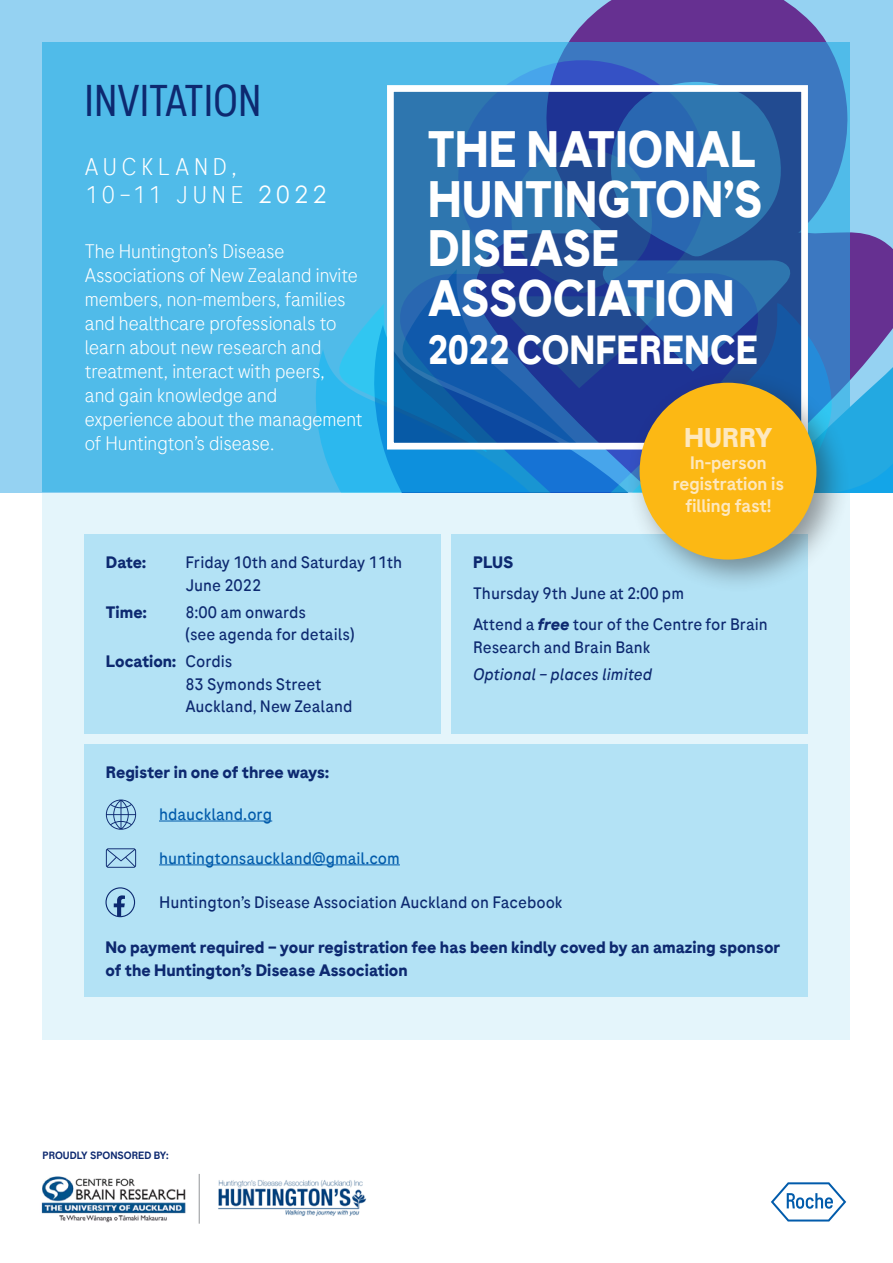
<style>
.page{position:relative;width:893px;height:1263px;background:#fff}
.page>*{position:absolute;margin:0;border:0;box-sizing:border-box;transform-origin:0 0}
.t1{font:500 51px/49.5px "Roche Sans";color:#fff;scale:.9 1}
.t2{font:44.25px "Roche Sans Condensed";color:#0d2970}
.t3{font:500 40.5px "Roche Sans";color:#fff;scale:.9 1}
.t4{font:500 27px "Roche Sans";color:#fee8bf}
.Subhead{font:300 24px "Roche Sans";letter-spacing:.205em;color:#fff}
.t5{font:300 19.5px/24px "Roche Sans";color:#fff}
.t6{font:500 18px/21.6px "Roche Sans";color:#fee8bf;text-align:center}
.t7{font:16.5px/22.6px "Roche Sans";color:#0d2970}
.t8{font:700 16.5px/22.6px "Roche Sans";color:#0d2970}
.t9{font:16.5px "Roche Sans";color:#015bab}
.t10{font:italic 16.5px "Roche Sans";color:#0d2970}
.t11{font:300 10.5px "Roche Sans";color:#0d2970}
.s1{font-family:"Century Gothic Std";font-weight:400}
.s2{font-weight:700}
.s3{font-weight:700;font-style:italic}
</style>
<div class="page">
<div style="left:0;top:0;width:893px;height:492px;background:#95d2f2"></div>
<svg style="left:470px;top:0;width:423px;height:269px"></svg>
<img style="left:41px;top:1176px;width:145px;height:47px">
<img style="left:218px;top:1180px;width:149px;height:36px">
<svg style="left:771px;top:1182px;width:75px;height:39px"></svg>
<hr style="left:199px;top:1174px;width:1px;height:50px;background:#939598">
<div style="left:43px;top:43px;width:807px;height:449px;background:#50bbe9"></div>
<svg style="left:312px;top:269px;width:581px;height:223px;background:#3e9ed9"></svg>
<svg style="left:395px;top:46px;width:363px;height:446px;background:#328dd6"></svg>
<svg style="left:395px;top:93px;width:405px;height:348px;background:#245ca4"></svg>
<div style="left:43px;top:492px;width:807px;height:548px;background:#e4f5fb"></div>
<div style="left:85px;top:535px;width:356px;height:199px;background:#b3e2f5"></div>
<div style="left:85px;top:744px;width:723px;height:253px;background:#b3e2f5"></div>
<div style="left:452px;top:535px;width:356px;height:199px;background:#b3e2f5"></div>
<div style="left:387px;top:85px;width:421px;height:364px;border:7px solid #fff"></div>
<hr style="left:159px;top:820px;width:113px;height:1px;background:#015bab">
<hr style="left:159px;top:864px;width:241px;height:1px;background:#015bab">
<svg style="left:106px;top:848px;width:30px;height:20px"></svg>
<svg style="left:106px;top:799px;width:30px;height:31px"></svg>
<div style="left:105px;top:887px;width:30px;height:30px;border:1px solid #0d2970;border-radius:50%"></div>
<svg style="left:114px;top:895px;width:11px;height:22px"></svg>
<div style="left:627px;top:370px;width:223px;height:223px;background:#231f20;opacity:.45"></div>
<div style="left:640px;top:383px;width:176px;height:176px;background:#fcb814;border-radius:50%"></div>
<p class="t2" style="left:85px;top:73px;width:178px">INVITATION</p>
<p class="Subhead" style="left:85px;top:151px;width:154px">AUCKLAND,</p>
<p class="Subhead" style="left:85px;top:180px;width:243px">10–11 JUNE <span class="s1">2022</span></p>
<p class="t5" style="left:85px;top:238px;width:279px">The Huntington’s Disease<br>Associations of New Zealand invite members, non-members, families and healthcare professionals to learn about new research and treatment, interact with peers,<br>and gain knowledge and experience about the management of Huntington’s disease.</p>
<p class="t8" style="left:106px;top:551px;width:42px">Date:</p>
<p class="t7" style="left:185px;top:551px;width:218px">Friday 10th and Saturday 11th<br>June 2022</p>
<p class="t8" style="left:106px;top:600px;width:42px">Time:</p>
<p class="t7" style="left:185px;top:600px;width:171px">8:00 am onwards<br>(see agenda for details)</p>
<p class="t7" style="left:185px;top:650px;width:169px;text-indent:-80px"><span class="s2">Location:</span> Cordis<br>83 Symonds Street<br>Auckland, New Zealand</p>
<p class="t8" style="left:106px;top:761px;width:225px">Register in one of three ways:</p>
<p class="t1" style="left:428px;top:124px;width:373px">THE NATIONAL<br>HUNTINGTON’S<br>DISEASE<br>ASSOCIATION</p>
<p class="t3" style="left:428px;top:325px;width:369px">2022 CONFERENCE</p>
<p class="t4" style="left:684px;top:421px;width:90px">HURRY</p>
<p class="t6" style="left:673px;top:451px;width:113px">In-person registration is filling fast!</p>
<p class="t8" style="left:473px;top:551px;width:42px">PLUS</p>
<p class="t7" style="left:473px;top:582px;width:213px">Thursday 9th June at 2:00 pm</p>
<p class="t7" style="left:473px;top:613px;width:296px">Attend a <span class="s3">free</span> tour of the Centre for Brain<br>Research and Brain Bank</p>
<p class="t10" style="left:473px;top:664px;width:181px">Optional – places limited</p>
<p class="t9" style="left:159px;top:804px;width:115px">hdauckland.org</p>
<p class="t9" style="left:159px;top:848px;width:242px">huntingtonsauckland@gmail.com</p>
<p class="t7" style="left:159px;top:890px;width:405px">Huntington’s Disease Association Auckland on Facebook</p>
<p class="t8" style="left:105px;top:936px;width:676px">No payment required – your registration fee has been kindly coved by an amazing sponsor of the Huntington’s Disease Association</p>
<p class="t11" style="left:43px;top:1149px;width:128px">PROUDLY SPONSORED BY:</p>
</div>
